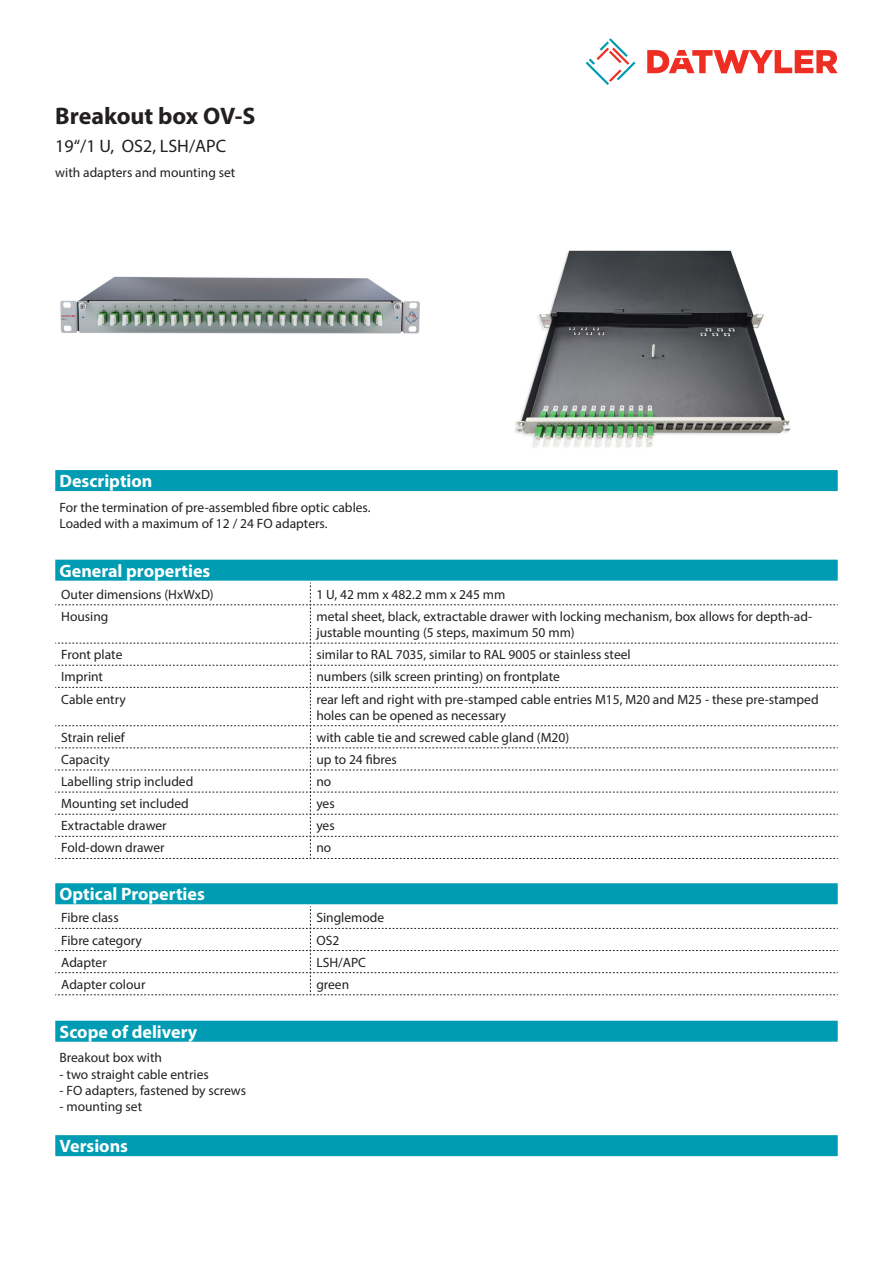
<style>
.page{position:relative;width:893px;height:1263px;background:#fff}
.page>*{position:absolute;margin:0;border:0;box-sizing:border-box;transform-origin:0 0}
.Product_Head{font:700 24px "Myriad Pro";color:#231f20}
.Standard_Head_Proper{font:700 18px "Myriad Pro";color:#fff}
.SubHead{font:18px "Myriad Pro";color:#231f20}
.myriad_light_propert{font:13.5px/16.2px "Myriad Pro";color:#231f20}
.Standard_text{font:13.5px/16.2px "Myriad Pro";color:#231f20}
</style>
<div class="page">
<svg style="left:586px;top:38px;width:49px;height:47px"></svg>
<svg style="left:647px;top:50px;width:191px;height:23px"></svg>
<img style="left:60px;top:276px;width:360px;height:58px">
<img style="left:514px;top:250px;width:277px;height:198px">
<div style="left:55px;top:1135px;width:783px;height:21px;background:#009cb3"></div>
<div style="left:55px;top:470px;width:783px;height:21px;background:#009cb3"></div>
<div style="left:55px;top:1021px;width:783px;height:21px;background:#009cb3"></div>
<div style="left:55px;top:560px;width:783px;height:21px;background:#009cb3"></div>
<svg style="left:55px;top:583px;width:783px;height:276px"></svg>
<div style="left:55px;top:883px;width:783px;height:21px;background:#009cb3"></div>
<svg style="left:55px;top:906px;width:783px;height:89px"></svg>
<p class="Product_Head" style="left:55px;top:101px;width:202px">Breakout box OV-S</p>
<p class="SubHead" style="left:55px;top:135px;width:172px">19‘‘/1 U, OS2, LSH/APC</p>
<p class="Standard_text" style="left:55px;top:164px;width:182px">with adapters and mounting set</p>
<p class="Standard_Head_Proper" style="left:60px;top:469px;width:94px">Description</p>
<p class="Standard_text" style="left:60px;top:499px;width:313px">For the termination of pre-assembled fibre optic cables.<br>Loaded with a maximum of 12 / 24 FO adapters.</p>
<p class="Standard_Head_Proper" style="left:60px;top:559px;width:152px">General properties</p>
<p class="myriad_light_propert" style="left:61px;top:586px;width:154px">Outer dimensions (HxWxD)</p>
<p class="myriad_light_propert" style="left:316px;top:586px;width:191px">1 U, 42 mm x 482.2 mm x 245 mm</p>
<p class="myriad_light_propert" style="left:61px;top:608px;width:49px">Housing</p>
<p class="myriad_light_propert" style="left:316px;top:608px;width:497px">metal sheet, black, extractable drawer with locking mechanism, box allows for depth-ad&shy;justable mounting (5 steps, maximum 50 mm)</p>
<p class="myriad_light_propert" style="left:61px;top:646px;width:63px">Front plate</p>
<p class="myriad_light_propert" style="left:316px;top:646px;width:316px">similar to RAL 7035, similar to RAL 9005 or stainless steel</p>
<p class="myriad_light_propert" style="left:61px;top:668px;width:43px">Imprint</p>
<p class="myriad_light_propert" style="left:316px;top:668px;width:245px">numbers (silk screen printing) on frontplate</p>
<p class="myriad_light_propert" style="left:61px;top:691px;width:66px">Cable entry</p>
<p class="myriad_light_propert" style="left:316px;top:691px;width:504px">rear left and right with pre-stamped cable entries M15, M20 and M25 - these pre-stamped holes can be opened as necessary</p>
<p class="myriad_light_propert" style="left:61px;top:729px;width:65px">Strain relief</p>
<p class="myriad_light_propert" style="left:316px;top:729px;width:254px">with cable tie and screwed cable gland (M20)</p>
<p class="myriad_light_propert" style="left:61px;top:751px;width:50px">Capacity</p>
<p class="myriad_light_propert" style="left:316px;top:751px;width:82px">up to 24 fibres</p>
<p class="myriad_light_propert" style="left:61px;top:773px;width:134px">Labelling strip included</p>
<p class="myriad_light_propert" style="left:316px;top:773px;width:16px">no</p>
<p class="myriad_light_propert" style="left:61px;top:795px;width:129px">Mounting set included</p>
<p class="myriad_light_propert" style="left:316px;top:795px;width:20px">yes</p>
<p class="myriad_light_propert" style="left:61px;top:817px;width:107px">Extractable drawer</p>
<p class="myriad_light_propert" style="left:316px;top:817px;width:20px">yes</p>
<p class="myriad_light_propert" style="left:61px;top:840px;width:105px">Fold-down drawer</p>
<p class="myriad_light_propert" style="left:316px;top:840px;width:16px">no</p>
<p class="Standard_Head_Proper" style="left:60px;top:882px;width:147px">Optical Properties</p>
<p class="myriad_light_propert" style="left:61px;top:909px;width:59px">Fibre class</p>
<p class="myriad_light_propert" style="left:316px;top:909px;width:69px">Singlemode</p>
<p class="myriad_light_propert" style="left:61px;top:932px;width:82px">Fibre category</p>
<p class="myriad_light_propert" style="left:316px;top:932px;width:24px">OS2</p>
<p class="myriad_light_propert" style="left:61px;top:954px;width:47px">Adapter</p>
<p class="myriad_light_propert" style="left:316px;top:954px;width:51px">LSH/APC</p>
<p class="myriad_light_propert" style="left:61px;top:976px;width:86px">Adapter colour</p>
<p class="myriad_light_propert" style="left:316px;top:976px;width:34px">green</p>
<p class="Standard_Head_Proper" style="left:60px;top:1020px;width:139px">Scope of delivery</p>
<p class="Standard_text" style="left:60px;top:1049px;width:104px">Breakout box with</p>
<p class="Standard_text" style="left:60px;top:1066px;width:151px">- two straight cable entries</p>
<p class="Standard_text" style="left:60px;top:1082px;width:188px">- FO adapters, fastened by screws</p>
<p class="Standard_text" style="left:60px;top:1098px;width:84px">- mounting set</p>
<p class="Standard_Head_Proper" style="left:60px;top:1134px;width:70px">Versions</p>
</div>
